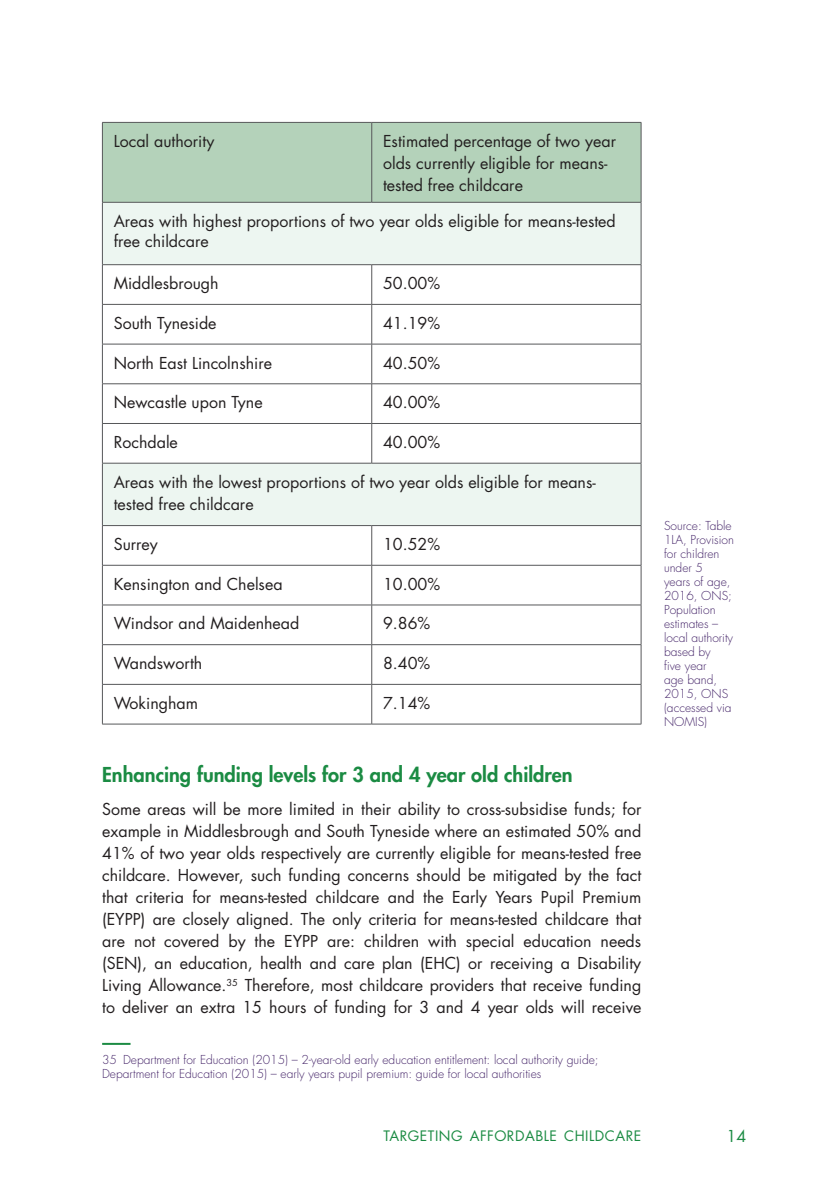
<style>
.page{position:relative;width:840px;height:1191px;background:#fff}
.page>*{position:absolute;margin:0;border:0;box-sizing:border-box;transform-origin:0 0}
.t1{font:800 20px "Futura Std";color:#1b8b43}
.t2{font:16px/22px "Futura Std";color:#231f20}
.t3{font:16px "Futura Std";color:#1b8b43}
.t4{font:14px "Futura Std";letter-spacing:.035em;color:#1b8b43}
.t5{font:300 12px/14px "Futura Std";color:#452569}
</style>
<div class="page">
<div style="left:103px;top:123px;width:537px;height:79px;background:#b4d2ba"></div>
<svg style="left:103px;top:203px;width:537px;height:322px"></svg>
<hr style="left:102px;top:122px;width:269px;height:1px;background:#57585a">
<hr style="left:102px;top:123px;width:1px;height:79px;background:#57585a">
<hr style="left:371px;top:122px;width:270px;height:1px;background:#57585a">
<hr style="left:371px;top:123px;width:1px;height:79px;background:#57585a">
<hr style="left:640px;top:123px;width:1px;height:79px;background:#57585a">
<hr style="left:102px;top:202px;width:269px;height:1px;background:#57585a">
<hr style="left:102px;top:202px;width:1px;height:62px;background:#57585a">
<hr style="left:371px;top:202px;width:270px;height:1px;background:#57585a">
<hr style="left:640px;top:202px;width:1px;height:62px;background:#57585a">
<hr style="left:102px;top:264px;width:269px;height:1px;background:#57585a">
<hr style="left:102px;top:265px;width:1px;height:39px;background:#57585a">
<hr style="left:371px;top:264px;width:270px;height:1px;background:#57585a">
<hr style="left:371px;top:265px;width:1px;height:39px;background:#57585a">
<hr style="left:640px;top:265px;width:1px;height:39px;background:#57585a">
<hr style="left:102px;top:304px;width:269px;height:1px;background:#57585a">
<hr style="left:102px;top:305px;width:1px;height:39px;background:#57585a">
<hr style="left:371px;top:304px;width:270px;height:1px;background:#57585a">
<hr style="left:371px;top:305px;width:1px;height:39px;background:#57585a">
<hr style="left:640px;top:305px;width:1px;height:39px;background:#57585a">
<hr style="left:102px;top:344px;width:269px;height:1px;background:#57585a">
<hr style="left:102px;top:344px;width:1px;height:39px;background:#57585a">
<hr style="left:102px;top:383px;width:269px;height:1px;background:#57585a">
<hr style="left:102px;top:384px;width:1px;height:39px;background:#57585a">
<hr style="left:102px;top:423px;width:269px;height:1px;background:#57585a">
<hr style="left:102px;top:424px;width:1px;height:39px;background:#57585a">
<hr style="left:102px;top:463px;width:269px;height:1px;background:#57585a">
<hr style="left:102px;top:463px;width:1px;height:62px;background:#57585a">
<hr style="left:102px;top:525px;width:269px;height:1px;background:#57585a">
<hr style="left:102px;top:526px;width:1px;height:39px;background:#57585a">
<hr style="left:102px;top:565px;width:269px;height:1px;background:#57585a">
<hr style="left:102px;top:565px;width:1px;height:40px;background:#57585a">
<hr style="left:102px;top:604px;width:269px;height:1px;background:#57585a">
<hr style="left:102px;top:605px;width:1px;height:39px;background:#57585a">
<hr style="left:102px;top:644px;width:269px;height:1px;background:#57585a">
<hr style="left:102px;top:645px;width:1px;height:39px;background:#57585a">
<hr style="left:102px;top:684px;width:269px;height:1px;background:#57585a">
<hr style="left:102px;top:684px;width:1px;height:40px;background:#57585a">
<hr style="left:102px;top:723px;width:269px;height:1px;background:#57585a">
<hr style="left:371px;top:344px;width:270px;height:1px;background:#57585a">
<hr style="left:371px;top:344px;width:1px;height:39px;background:#57585a">
<hr style="left:371px;top:383px;width:270px;height:1px;background:#57585a">
<hr style="left:371px;top:384px;width:1px;height:39px;background:#57585a">
<hr style="left:371px;top:423px;width:270px;height:1px;background:#57585a">
<hr style="left:371px;top:424px;width:1px;height:39px;background:#57585a">
<hr style="left:371px;top:463px;width:270px;height:1px;background:#57585a">
<hr style="left:371px;top:525px;width:270px;height:1px;background:#57585a">
<hr style="left:371px;top:526px;width:1px;height:39px;background:#57585a">
<hr style="left:371px;top:565px;width:270px;height:1px;background:#57585a">
<hr style="left:371px;top:565px;width:1px;height:40px;background:#57585a">
<hr style="left:371px;top:604px;width:270px;height:1px;background:#57585a">
<hr style="left:371px;top:605px;width:1px;height:39px;background:#57585a">
<hr style="left:371px;top:644px;width:270px;height:1px;background:#57585a">
<hr style="left:371px;top:645px;width:1px;height:39px;background:#57585a">
<hr style="left:371px;top:684px;width:270px;height:1px;background:#57585a">
<hr style="left:371px;top:684px;width:1px;height:40px;background:#57585a">
<hr style="left:371px;top:723px;width:270px;height:1px;background:#57585a">
<hr style="left:640px;top:344px;width:1px;height:39px;background:#57585a">
<hr style="left:640px;top:384px;width:1px;height:39px;background:#57585a">
<hr style="left:640px;top:424px;width:1px;height:39px;background:#57585a">
<hr style="left:640px;top:463px;width:1px;height:62px;background:#57585a">
<hr style="left:640px;top:526px;width:1px;height:39px;background:#57585a">
<hr style="left:640px;top:565px;width:1px;height:40px;background:#57585a">
<hr style="left:640px;top:605px;width:1px;height:39px;background:#57585a">
<hr style="left:640px;top:645px;width:1px;height:39px;background:#57585a">
<hr style="left:640px;top:684px;width:1px;height:40px;background:#57585a">
<hr style="left:102px;top:1042px;width:28px;height:2px;background:#1b8b43">
<p class="t2" style="left:114px;top:130px;width:102px">Local authority</p>
<p class="t2" style="left:383px;top:130px;width:234px">Estimated percentage of two year olds currently eligible for means&shy;tested free childcare</p>
<p class="t2" style="left:114px;top:211px;width:503px;line-height:20px">Areas with highest proportions of two year olds eligible for means-tested free childcare</p>
<p class="t2" style="left:114px;top:272px;width:106px">Middlesbrough</p>
<p class="t2" style="left:383px;top:272px;width:59px">50.00%</p>
<p class="t2" style="left:114px;top:312px;width:104px">South Tyneside</p>
<p class="t2" style="left:383px;top:312px;width:59px">41.19%</p>
<p class="t2" style="left:114px;top:352px;width:160px">North East Lincolnshire</p>
<p class="t2" style="left:383px;top:352px;width:59px">40.50%</p>
<p class="t2" style="left:114px;top:391px;width:150px">Newcastle upon Tyne</p>
<p class="t2" style="left:383px;top:391px;width:59px">40.00%</p>
<p class="t2" style="left:114px;top:431px;width:66px">Rochdale</p>
<p class="t2" style="left:383px;top:431px;width:59px">40.00%</p>
<p class="t2" style="left:114px;top:471px;width:483px">Areas with the lowest proportions of two year olds eligible for means&shy;tested free childcare</p>
<p class="t2" style="left:114px;top:533px;width:46px">Surrey</p>
<p class="t2" style="left:383px;top:533px;width:59px">10.52%</p>
<p class="t2" style="left:114px;top:573px;width:170px">Kensington and Chelsea</p>
<p class="t2" style="left:383px;top:573px;width:59px">10.00%</p>
<p class="t2" style="left:114px;top:613px;width:187px">Windsor and Maidenhead</p>
<p class="t2" style="left:383px;top:613px;width:49px">9.86%</p>
<p class="t2" style="left:114px;top:652px;width:90px">Wandsworth</p>
<p class="t2" style="left:383px;top:652px;width:49px">8.40%</p>
<p class="t2" style="left:114px;top:692px;width:86px">Wokingham</p>
<p class="t2" style="left:383px;top:692px;width:49px">7.14%</p>
<p class="t1" style="left:102px;top:762px;width:472px">Enhancing funding levels for 3 and 4 year old children</p>
<p class="t2" style="left:102px;top:798px;width:540px;text-align:justify">Some areas will be more limited in their ability to cross-subsidise funds; for example in Middlesbrough and South Tyneside where an estimated 50% and 41% of two year olds respectively are currently eligible for means-tested free childcare. However, such funding concerns should be mitigated by the fact that criteria for means-tested childcare and the Early Years Pupil Premium (EYPP) are closely aligned. The only criteria for means-tested childcare that are not covered by the EYPP are: children with special education needs (SEN), an education, health and care plan (EHC) or receiving a Disability Living Allowance.<sup>35</sup> Therefore, most childcare providers that receive funding to deliver an extra 15 hours of funding for 3 and 4 year olds will receive</p>
<p class="t5" style="left:102px;top:1052px;width:497px">35 Department for Education (2015) – 2-year-old early education entitlement: local authority guide;<br>Department for Education (2015) – early years pupil premium: guide for local authorities</p>
<p class="t5" style="left:663px;top:519px;width:71px">Source: Table<br>1LA, Provision for children under 5<br>years of age,<br>2016, ONS;<br>Population estimates – local authority based by<br>five year<br>age band,<br>2015, ONS (accessed via<br>NOMIS)</p>
<p class="t4" style="left:383px;top:1126px;width:259px">TARGETING AFFORDABLE CHILDCARE</p>
<p class="t3" style="left:726px;top:1125px;width:21px">14</p>
</div>
